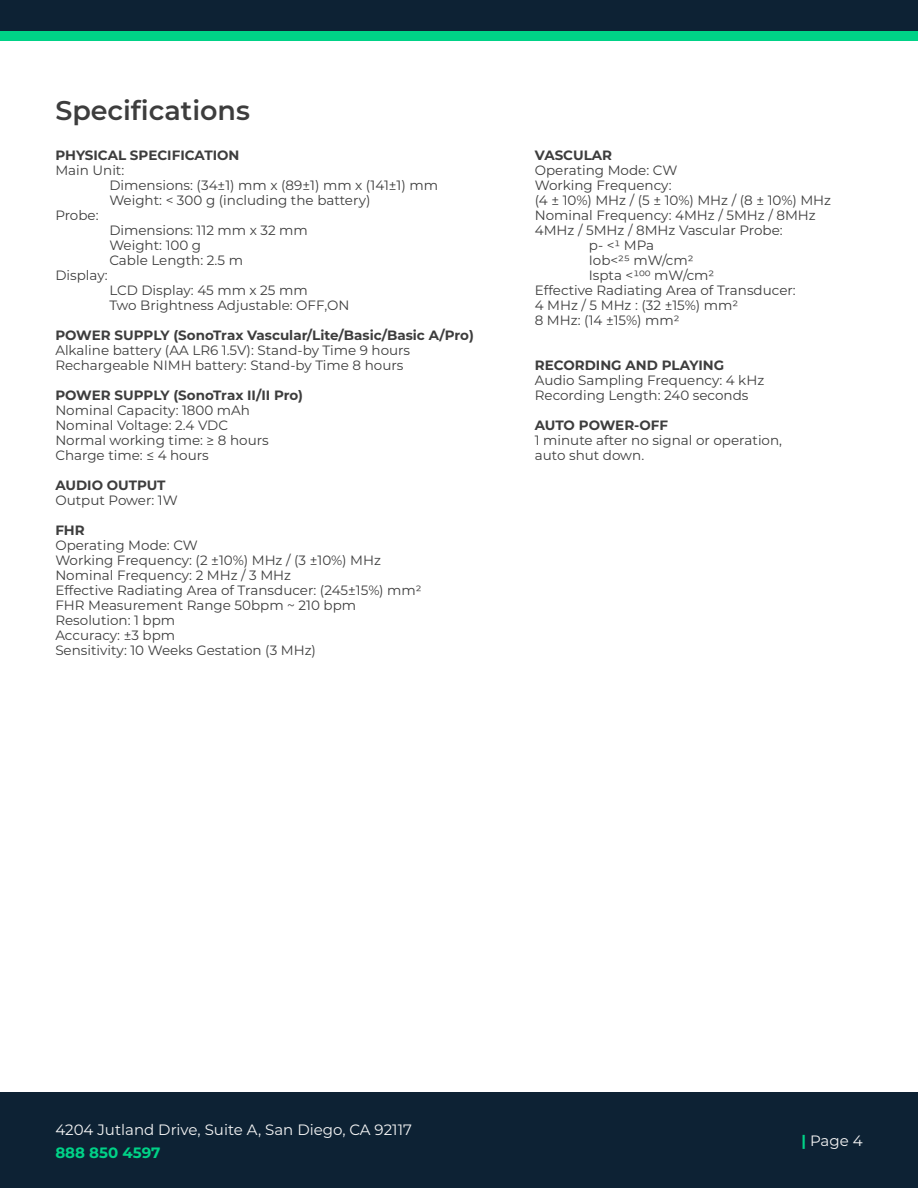
<style>
.page{position:relative;width:918px;height:1188px;background:#fff}
.page>*{position:absolute;margin:0;border:0;box-sizing:border-box;transform-origin:0 0}
.t1{font:100 27px "Montserrat";color:#3d3d3d}
.t2{font:15px "Montserrat";color:#f4f4f4}
.t3{font:700 15px "Montserrat";color:#00d287}
.t4{font:13.5px/15px "Montserrat";color:#3d3d3d}
.t5{font:700 13.5px "Montserrat";color:#3d3d3d}
.s1{font-weight:700;color:#00d287}
</style>
<div class="page">
<div style="left:0;top:30px;width:918px;height:11px;background:#00d287"></div>
<div style="left:0;top:0;width:918px;height:30px;background:#0d2234"></div>
<div style="left:0;top:1093px;width:918px;height:95px;background:#0d2234"></div>
<h1 class="t1" style="left:55px;top:93px;width:196px">Specifications</h1>
<p class="t5" style="left:55px;top:146px;width:186px">PHYSICAL SPECIFICATION</p>
<p class="t4" style="left:55px;top:163px;width:70px">Main Unit:</p>
<p class="t4" style="left:109px;top:178px;width:330px">Dimensions: (34±1) mm x (89±1) mm x (141±1) mm</p>
<p class="t4" style="left:109px;top:193px;width:263px">Weight: &lt; 300 g (including the battery)</p>
<p class="t4" style="left:55px;top:208px;width:45px">Probe:</p>
<p class="t4" style="left:109px;top:223px;width:200px">Dimensions: 112 mm x 32 mm</p>
<p class="t4" style="left:109px;top:238px;width:93px">Weight: 100 g</p>
<p class="t4" style="left:109px;top:253px;width:135px">Cable Length: 2.5 m</p>
<p class="t4" style="left:55px;top:268px;width:54px">Display:</p>
<p class="t4" style="left:109px;top:283px;width:200px">LCD Display: 45 mm x 25 mm</p>
<p class="t4" style="left:109px;top:298px;width:242px">Two Brightness Adjustable: OFF,ON</p>
<p class="t5" style="left:55px;top:326px;width:420px">POWER SUPPLY (SonoTrax Vascular/Lite/Basic/Basic A/Pro)</p>
<p class="t4" style="left:55px;top:343px;width:356px">Alkaline battery (AA LR6 1.5V): Stand-by Time 9 hours<br>Rechargeable NIMH battery: Stand-by Time 8 hours</p>
<p class="t5" style="left:55px;top:386px;width:249px">POWER SUPPLY (SonoTrax II/II Pro)</p>
<p class="t4" style="left:55px;top:403px;width:215px">Nominal Capacity: 1800 mAh<br>Nominal Voltage: 2.4 VDC<br>Normal working time: ≥ 8 hours<br>Charge time: ≤ 4 hours</p>
<p class="t5" style="left:55px;top:476px;width:112px">AUDIO OUTPUT</p>
<p class="t4" style="left:55px;top:493px;width:124px">Output Power: 1W</p>
<p class="t5" style="left:55px;top:521px;width:31px">FHR</p>
<p class="t4" style="left:55px;top:538px;width:368px">Operating Mode: CW<br>Working Frequency: (2 ±10%) MHz / (3 ±10%) MHz<br>Nominal Frequency: 2 MHz / 3 MHz<br>Effective Radiating Area of Transducer: (245±15%) mm2<br>FHR Measurement Range 50bpm ~ 210 bpm<br>Resolution: 1 bpm<br>Accuracy: ±3 bpm<br>Sensitivity: 10 Weeks Gestation (3 MHz)</p>
<p class="t5" style="left:535px;top:146px;width:79px">VASCULAR</p>
<p class="t4" style="left:535px;top:163px;width:144px">Operating Mode: CW</p>
<p class="t4" style="left:535px;top:178px;width:138px">Working Frequency:</p>
<p class="t4" style="left:535px;top:193px;width:298px">(4 ± 10%) MHz / (5 ± 10%) MHz / (8 ± 10%) MHz</p>
<p class="t4" style="left:535px;top:208px;width:283px">Nominal Frequency: 4MHz / 5MHz / 8MHz</p>
<p class="t4" style="left:535px;top:223px;width:249px">4MHz / 5MHz / 8MHz Vascular Probe:</p>
<p class="t4" style="left:589px;top:238px;width:67px">p- &lt;1 MPa</p>
<p class="t4" style="left:589px;top:253px;width:106px">Iob&lt;25 mW/cm2</p>
<p class="t4" style="left:589px;top:268px;width:127px">Ispta &lt;100 mW/cm2</p>
<p class="t4" style="left:535px;top:283px;width:263px">Effective Radiating Area of Transducer:</p>
<p class="t4" style="left:535px;top:298px;width:205px">4 MHz / 5 MHz : (32 ±15%) mm2</p>
<p class="t4" style="left:535px;top:313px;width:146px">8 MHz: (14 ±15%) mm2</p>
<p class="t5" style="left:535px;top:356px;width:191px">RECORDING AND PLAYING</p>
<p class="t4" style="left:535px;top:373px;width:231px">Audio Sampling Frequency: 4 kHz<br>Recording Length: 240 seconds</p>
<p class="t5" style="left:535px;top:416px;width:135px">AUTO POWER-OFF</p>
<p class="t4" style="left:535px;top:433px;width:249px">1 minute after no signal or operation, auto shut down.</p>
<p class="t2" style="left:55px;top:1120px;width:358px">4204 Jutland Drive, Suite A, San Diego, CA 92117</p>
<p class="t3" style="left:55px;top:1142px;width:107px">888 850 4597</p>
<p class="t2" style="left:801px;top:1131px;width:63px"><span class="s1">|</span> Page 4</p>
</div>
